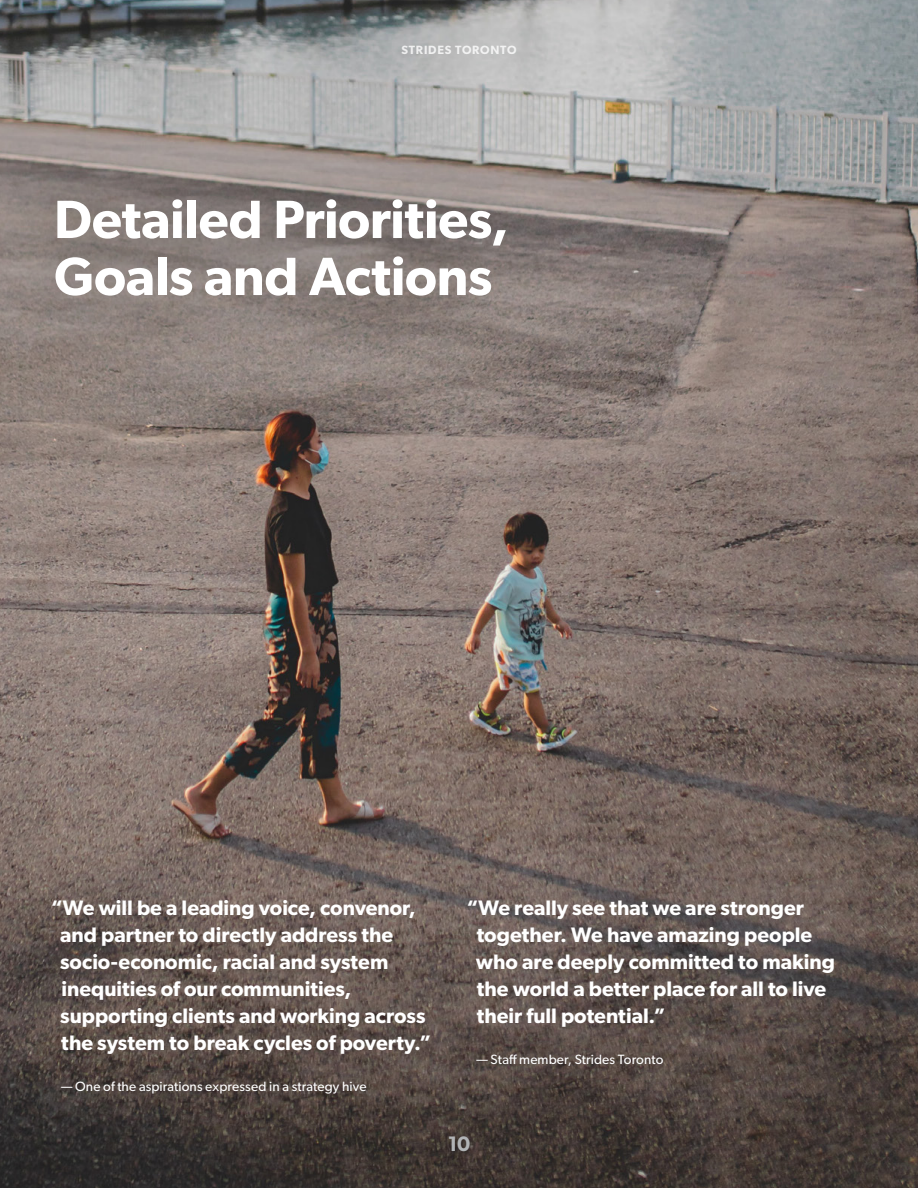
<style>
.page{position:relative;width:918px;height:1188px;background:#fff}
.page>*{position:absolute;margin:0;border:0;box-sizing:border-box;transform-origin:0 0}
.t1{font:600 54px/57px "Gibson";letter-spacing:-.005em;color:#fff}
.t2{font:600 21px/27px "Gibson";color:#fff}
.t3{font:600 21px "Gibson";color:#b1b4b6}
.t4{font:13.5px "Gibson";letter-spacing:.01em;color:#fff}
.t5{font:600 12px "Gibson";letter-spacing:.065em;color:#fff}
</style>
<div class="page">
<img style="left:0;top:0;width:918px;height:1188px">
<div style="left:0;top:142px;width:559px;height:213px;background:#000;opacity:.4"></div>
<p class="t5" style="left:401px;top:43px;width:117px">STRIDES TORONTO</p>
<h1 class="t1" style="left:54px;top:190px;width:456px">Detailed Priorities,<br>Goals and Actions</h1>
<p class="t2" style="left:60px;top:893px;width:373px;text-indent:-9px">“We will be a leading voice, convenor, and partner to directly address the socio-economic, racial and system inequities of our communities, supporting clients and working across the system to break cycles of poverty.”</p>
<p class="t4" style="left:61px;top:1078px;width:307px">— One of the aspirations expressed in a strategy hive</p>
<p class="t2" style="left:476px;top:893px;width:361px;text-indent:-10px">“We really see that we are stronger together. We have amazing people who are deeply committed to making the world a better place for all to live their full potential.”</p>
<p class="t4" style="left:477px;top:1051px;width:188px">— Staff member, Strides Toronto</p>
<p class="t3" style="left:448px;top:1131px;width:24px">10</p>
</div>
